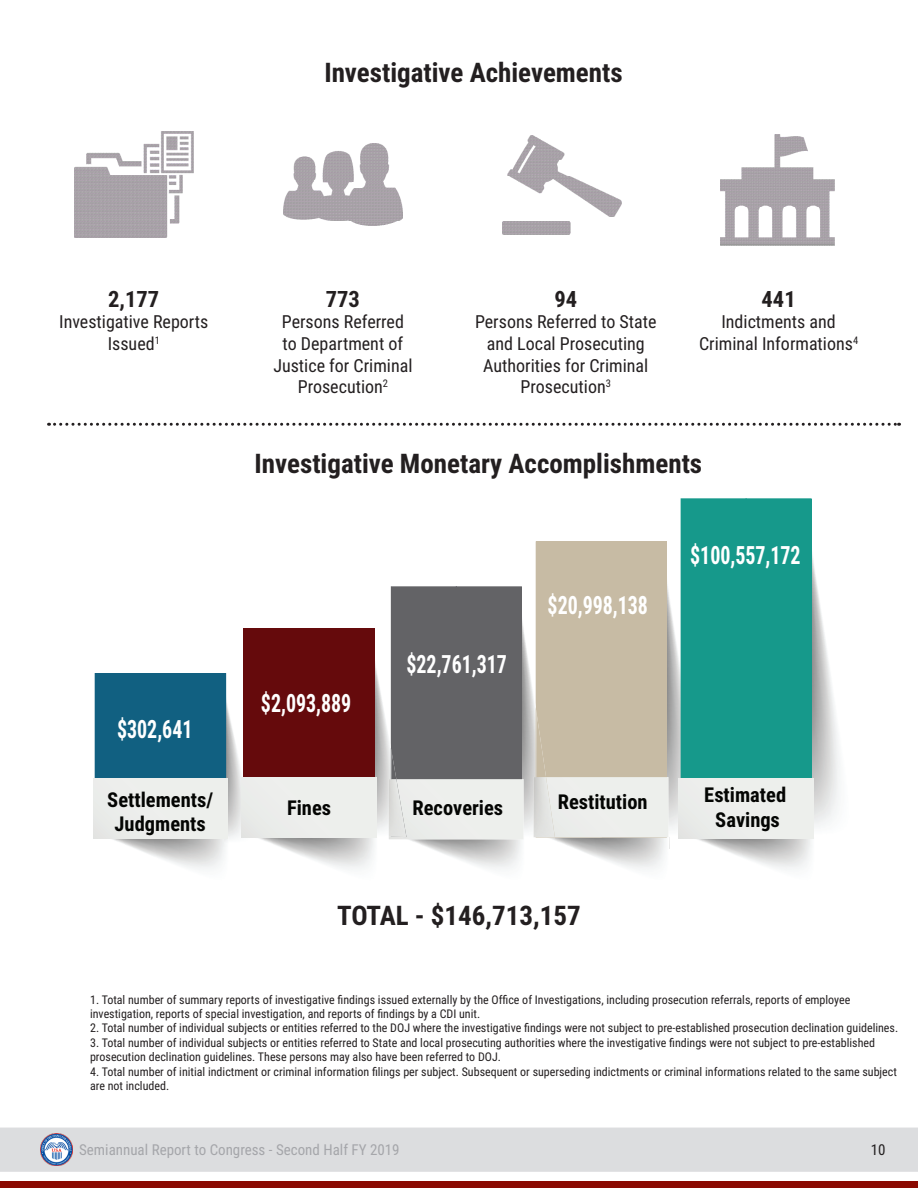
<style>
.page{position:relative;width:918px;height:1188px;background:#fff}
.page>*{position:absolute;margin:0;border:0;box-sizing:border-box;transform-origin:0 0}
.t1{font:700 27px "Roboto Condensed";color:#231f20}
.t2{font:700 25.2px "Roboto Condensed";color:#fff;scale:.79 1}
.t3{font:700 22.5px "Roboto Condensed";color:#231f20}
.t4{font:700 20.4px/24.6px "Roboto Condensed";color:#040503;text-align:center}
.t5{font:18px/21.6px "Roboto Condensed";color:#231f20;text-align:center}
.t6{font:15px "Roboto Condensed";color:#a5a6aa}
.t7{font:15px "Roboto Condensed";color:#231f20}
.t8{font:12px/14.4px "Roboto Condensed";color:#231f20}
</style>
<div class="page">
<div style="left:0;top:1182px;width:918px;height:6px;background:#8b0a02"></div>
<div style="left:0;top:1128px;width:918px;height:44px;background:#dcdddf"></div>
<img style="left:41px;top:1134px;width:31px;height:31px">
<svg style="left:49px;top:423px;width:851px;height:3px"></svg>
<img style="left:74px;top:132px;width:119px;height:106px">
<img style="left:284px;top:144px;width:118px;height:82px">
<img style="left:503px;top:135px;width:118px;height:99px">
<img style="left:720px;top:134px;width:114px;height:112px">
<img style="left:229px;top:715px;width:13px;height:124px">
<svg style="left:95px;top:673px;width:134px;height:170px;background:#1d6785"></svg>
<div style="left:93px;top:779px;width:135px;height:60px;background:#edefec"></div>
<img style="left:669px;top:544px;width:12px;height:293px">
<img style="left:812px;top:554px;width:28px;height:282px">
<div style="left:681px;top:498px;width:131px;height:280px;background:#16998b"></div>
<div style="left:679px;top:778px;width:134px;height:60px;background:#edefec"></div>
<img style="left:525px;top:586px;width:11px;height:252px">
<svg style="left:536px;top:541px;width:133px;height:298px;background:#cdc4b1"></svg>
<img style="left:536px;top:707px;width:19px;height:131px">
<img style="left:534px;top:777px;width:21px;height:60px">
<svg style="left:389px;top:586px;width:136px;height:253px;background:#838385"></svg>
<img style="left:377px;top:630px;width:14px;height:205px">
<img style="left:392px;top:751px;width:4px;height:28px">
<img style="left:391px;top:748px;width:1px;height:31px">
<img style="left:389px;top:779px;width:17px;height:58px">
<div style="left:243px;top:628px;width:134px;height:210px;background:#650a0c"></div>
<div style="left:242px;top:777px;width:134px;height:61px;background:#edefec"></div>
<p class="t1" style="left:324px;top:53px;width:300px">Investigative Achievements</p>
<p class="t3" style="left:108px;top:283px;width:53px">2,177</p>
<p class="t5" style="left:59px;top:311px;width:151px">Investigative Reports<br>Issued<sup>1</sup></p>
<p class="t2" style="left:117px;top:711px;width:97px">$302,641</p>
<p class="t3" style="left:326px;top:283px;width:36px">773</p>
<p class="t5" style="left:273px;top:311px;width:141px">Persons Referred to Department of<br>Justice for Criminal<br>Prosecution<sup>2</sup></p>
<p class="t3" style="left:554px;top:283px;width:24px">94</p>
<p class="t5" style="left:475px;top:311px;width:183px">Persons Referred to State and Local Prosecuting<br>Authorities for Criminal<br>Prosecution<sup>3</sup></p>
<p class="t3" style="left:762px;top:283px;width:36px">441</p>
<p class="t5" style="left:699px;top:311px;width:161px">Indictments and<br>Criminal Informations<sup>4</sup></p>
<p class="t1" style="left:255px;top:445px;width:449px">Investigative Monetary Accomplishments</p>
<p class="t2" style="left:261px;top:686px;width:116px">$2,093,889</p>
<p class="t2" style="left:406px;top:647px;width:129px">$22,761,317</p>
<p class="t2" style="left:548px;top:587px;width:129px">$20,998,138</p>
<p class="t2" style="left:690px;top:537px;width:141px">$100,557,172</p>
<p class="t4" style="left:107px;top:786px;width:107px">Settlements/<br>Judgments</p>
<p class="t4" style="left:287px;top:794px;width:46px">Fines</p>
<p class="t4" style="left:413px;top:794px;width:92px">Recoveries</p>
<p class="t4" style="left:558px;top:789px;width:91px">Restitution</p>
<p class="t4" style="left:704px;top:782px;width:83px">Estimated<br>Savings</p>
<p class="t1" style="left:337px;top:897px;width:245px">TOTAL - $146,713,157</p>
<p class="t8" style="left:90px;top:992px;width:762px">1. Total number of summary reports of investigative findings issued externally by the Office of Investigations, including prosecution referrals, reports of employee investigation, reports of special investigation, and reports of findings by a CDI unit.</p>
<p class="t8" style="left:90px;top:1021px;width:810px">2. Total number of individual subjects or entities referred to the DOJ where the investigative findings were not subject to pre-established prosecution declination guidelines.</p>
<p class="t8" style="left:90px;top:1035px;width:787px">3. Total number of individual subjects or entities referred to State and local prosecuting authorities where the investigative findings were not subject to pre-established prosecution declination guidelines. These persons may also have been referred to DOJ.</p>
<p class="t8" style="left:90px;top:1064px;width:808px">4. Total number of initial indictment or criminal information filings per subject. Subsequent or superseding indictments or criminal informations related to the same subject are not included.</p>
<p class="t6" style="left:79px;top:1139px;width:322px">Semiannual Report to Congress - Second Half FY 2019</p>
<p class="t7" style="left:871px;top:1139px;width:16px">10</p>
</div>
